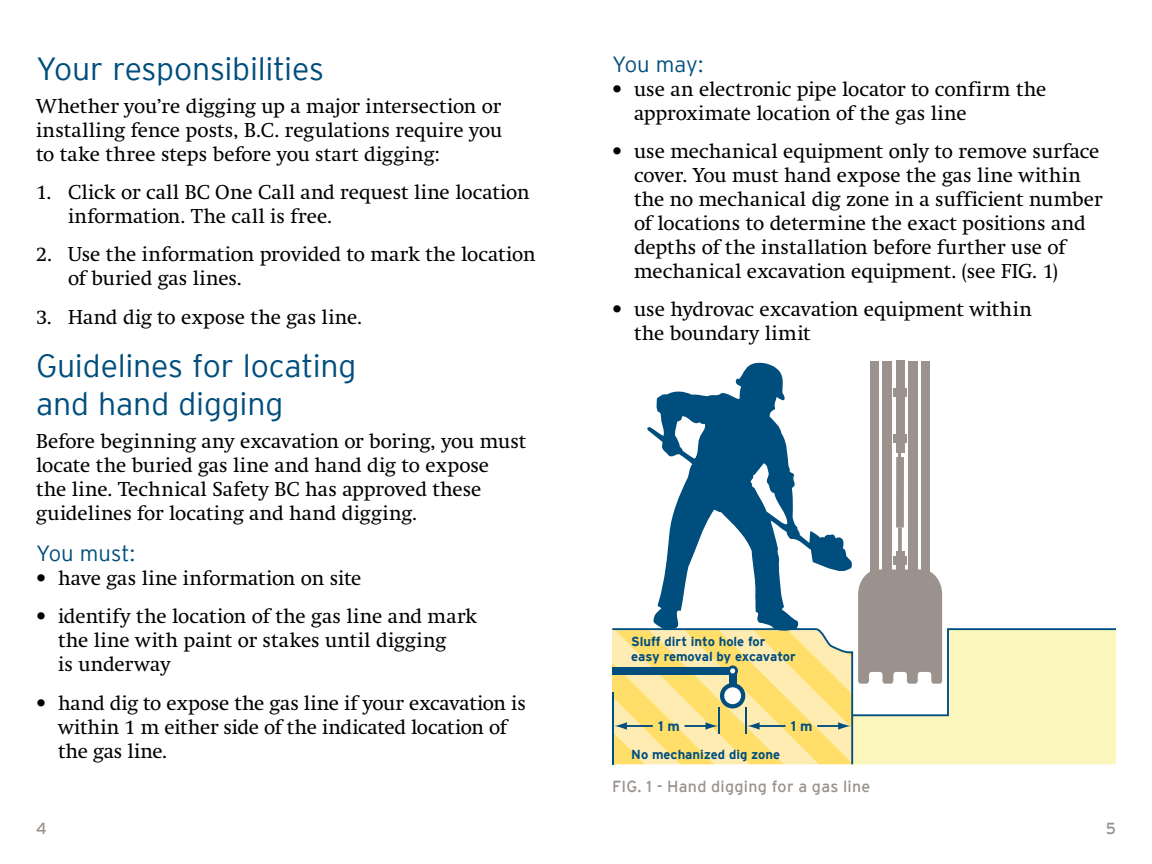
<style>
.page{position:relative;width:1152px;height:864px;background:#fff}
.page>*{position:absolute;margin:0;border:0;box-sizing:border-box;transform-origin:0 0}
.t1{font:300 32px/38.4px "Interstate";letter-spacing:-.005em;color:#004e7d}
.t2{font:300 22px "Interstate";color:#004e7d}
.t3{font:20px/24px "Swift C";letter-spacing:.005em;color:#000}
.t4{font:16px "Interstate";letter-spacing:.015em;color:#9a928d}
.t5{font:700 14px "Interstate";color:#004e7d}
.t6{font:700 13px/15.6px "Interstate";color:#004e7d}
</style>
<div class="page">
<svg style="left:743px;top:362px;width:37px;height:10px"></svg>
<svg style="left:647px;top:372px;width:205px;height:198px"></svg>
<div style="left:870px;top:361px;width:9px;height:219px;background:#9b928d"></div>
<div style="left:921px;top:361px;width:9px;height:219px;background:#9b928d"></div>
<div style="left:896px;top:457px;width:8px;height:71px;background:#9b928d"></div>
<svg style="left:898px;top:528px;width:4px;height:42px"></svg>
<div style="left:908px;top:361px;width:9px;height:237px;background:#9b928d"></div>
<div style="left:883px;top:361px;width:9px;height:237px;background:#9b928d"></div>
<div style="left:893px;top:557px;width:14px;height:8px;background:#9b928d"></div>
<div style="left:896px;top:551px;width:9px;height:18px;background:#9b928d"></div>
<div style="left:893px;top:435px;width:14px;height:8px;background:#9b928d"></div>
<div style="left:893px;top:388px;width:14px;height:9px;background:#9b928d"></div>
<div style="left:896px;top:361px;width:9px;height:92px;background:#9b928d"></div>
<svg style="left:612px;top:570px;width:504px;height:195px"></svg>
<h1 class="t1" style="left:36px;top:49px;width:290px">Your responsibilities</h1>
<p class="t3" style="left:36px;top:94px;width:468px;text-align:justify">Whether you’re digging up a major intersection or installing fence posts, B.C. regulations require you to take three steps before you start digging:</p>
<p class="t3" style="left:68px;top:180px;width:463px;text-indent:-32px">1. Click or call BC One Call and request line location information. The call is free.</p>
<p class="t3" style="left:68px;top:243px;width:469px;text-indent:-32px">2. Use the information provided to mark the location of buried gas lines.</p>
<p class="t3" style="left:36px;top:305px;width:328px">3. Hand dig to expose the gas line.</p>
<h1 class="t1" style="left:36px;top:346px;width:322px">Guidelines for locating and hand digging</h1>
<p class="t3" style="left:36px;top:429px;width:492px">Before beginning any excavation or boring, you must locate the buried gas line and hand dig to expose<br>the line. Technical Safety BC has approved these guidelines for locating and hand digging.</p>
<p class="t2" style="left:36px;top:541px;width:100px">You must:</p>
<p class="t3" style="left:36px;top:566px;width:327px">• have gas line information on site</p>
<p class="t3" style="left:58px;top:604px;width:421px;text-indent:-22px">• identify the location of the gas line and mark the line with paint or stakes until digging<br>is underway</p>
<p class="t3" style="left:58px;top:691px;width:469px;text-indent:-22px">• hand dig to expose the gas line if your excavation is within 1 m either side of the indicated location of the gas line.</p>
<p class="t2" style="left:612px;top:51px;width:93px">You may:</p>
<p class="t3" style="left:634px;top:77px;width:414px;text-indent:-22px">• use an electronic pipe locator to confirm the approximate location of the gas line</p>
<p class="t3" style="left:634px;top:139px;width:470px;text-indent:-22px">• use mechanical equipment only to remove surface cover. You must hand expose the gas line within the no mechanical dig zone in a sufficient number of locations to determine the exact positions and depths of the installation before further use of mechanical excavation equipment. (see FIG. 1)</p>
<p class="t3" style="left:634px;top:298px;width:399px;text-indent:-22px">• use hydrovac excavation equipment within the boundary limit</p>
<p class="t6" style="left:631px;top:633px;width:166px">Sluff dirt into hole for easy removal by excavator</p>
<p class="t5" style="left:658px;top:718px;width:23px">1 m</p>
<p class="t5" style="left:791px;top:718px;width:23px">1 m</p>
<p class="t6" style="left:631px;top:746px;width:150px">No mechanized dig zone</p>
<p class="t4" style="left:612px;top:777px;width:260px">FIG. 1 - Hand digging for a gas line</p>
<p class="t4" style="left:36px;top:820px;width:12px">4</p>
<p class="t4" style="left:1106px;top:820px;width:12px">5</p>
</div>
